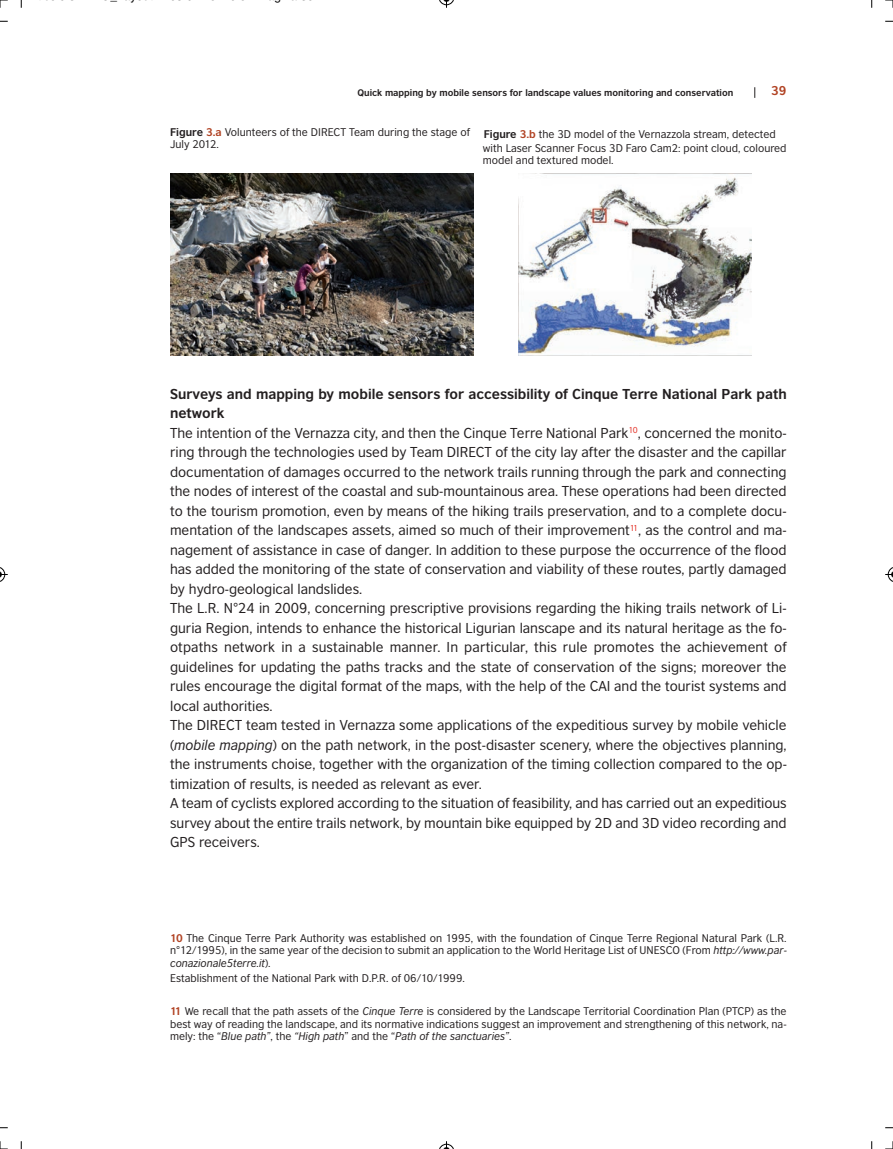
<style>
.page{position:relative;width:893px;height:1149px;background:#fff}
.page>*{position:absolute;margin:0;border:0;box-sizing:border-box;transform-origin:0 0}
.t1{font:13.5px/19.5px "British Council Sans";color:#231f20}
.t2{font:700 12px "British Council Sans";color:#b14324}
.t3{font:12px "Helvetica";color:#000}
.t4{font:10.5px/12.6px "British Council Sans";color:#231f20}
.t5{font:700 9px "British Council Sans";color:#231f20}
.s1{font-weight:700}
.s2{font-weight:700;color:#b14324}
.s3{font-style:italic}
</style>
<div class="page">
<img style="left:170px;top:173px;width:303px;height:182px">
<img style="left:518px;top:173px;width:234px;height:182px">
<svg style="left:0;top:0;width:8px;height:8px"></svg>
<svg style="left:885px;top:0;width:8px;height:8px"></svg>
<svg style="left:0;top:1141px;width:8px;height:8px"></svg>
<svg style="left:885px;top:1141px;width:8px;height:8px"></svg>
<svg style="left:439px;top:0;width:15px;height:8px"></svg>
<svg style="left:439px;top:1141px;width:15px;height:7px"></svg>
<svg style="left:0;top:567px;width:8px;height:15px"></svg>
<svg style="left:885px;top:567px;width:8px;height:15px"></svg>
<p class="t3" style="left:110px;top:-8px;width:8px">_</p>
<p class="t5" style="left:357px;top:89px;width:377px">Quick mapping by mobile sensors for landscape values monitoring and conservation</p>
<p class="t2" style="left:771px;top:86px;width:17px">39</p>
<p class="t4" style="left:170px;top:126px;width:302px"><span class="s1">Figure</span> <span class="s2">3.a</span> Volunteers of the DIRECT Team during the stage of<br>July 2012.</p>
<p class="t4" style="left:483px;top:128px;width:305px;line-height:14px"><span class="s1">Figure</span> <span class="s2">3.b</span> the 3D model of the Vernazzola stream, detected with Laser Scanner Focus 3D Faro Cam2: point cloud, coloured</p>
<p class="t4" style="left:483px;top:155px;width:132px">model and textured model.</p>
<p class="t1" style="left:170px;top:385px;width:618px"><span class="s1">Surveys and mapping by mobile sensors for accessibility of Cinque Terre National Park path network<br></span>The intention of the Vernazza city, and then the Cinque Terre National Park<sup>10</sup>, concerned the monito&shy;ring through the technologies used by Team DIRECT of the city lay after the disaster and the capillar documentation of damages occurred to the network trails running through the park and connecting the nodes of interest of the coastal and sub-mountainous area. These operations had been directed to the tourism promotion, even by means of the hiking trails preservation, and to a complete docu&shy;mentation of the landscapes assets, aimed so much of their improvement<sup>11</sup>, as the control and ma&shy;nagement of assistance in case of danger. In addition to these purpose the occurrence of the flood has added the monitoring of the state of conservation and viability of these routes, partly damaged by hydro-geological landslides.<br>The L.R. N°24 in 2009, concerning prescriptive provisions regarding the hiking trails network of Li&shy;guria Region, intends to enhance the historical Ligurian lanscape and its natural heritage as the fo&shy;otpaths network in a sustainable manner. In particular, this rule promotes the achievement of guidelines for updating the paths tracks and the state of conservation of the signs; moreover the rules encourage the digital format of the maps, with the help of the CAI and the tourist systems and local authorities.<br>The DIRECT team tested in Vernazza some applications of the expeditious survey by mobile vehicle (<span class="s3">mobile mapping</span>) on the path network, in the post-disaster scenery, where the objectives planning, the instruments choise, together with the organization of the timing collection compared to the op&shy;timization of results, is needed as relevant as ever.<br>A team of cyclists explored according to the situation of feasibility, and has carried out an expeditious survey about the entire trails network, by mountain bike equipped by 2D and 3D video recording and GPS receivers.</p>
<p class="t4" style="left:170px;top:932px;width:618px;text-align:justify"><span class="s2">10</span> The Cinque Terre Park Authority was established on 1995, with the foundation of Cinque Terre Regional Natural Park (L.R. n°12/1995), in the same year of the decision to submit an application to the World Heritage List of UNESCO (From <span class="s3">http://www.par&shy;conazionale5terre.it</span>).</p>
<p class="t4" style="left:170px;top:972px;width:296px">Establishment of the National Park with D.P.R. of 06/10/1999.</p>
<p class="t4" style="left:170px;top:1005px;width:618px;text-align:justify"><span class="s2">11</span> We recall that the path assets of the <span class="s3">Cinque Terre</span> is considered by the Landscape Territorial Coordination Plan (PTCP) as the best way of reading the landscape, and its normative indications suggest an improvement and strengthening of this network, na&shy;mely: the “<span class="s3">Blue path”</span>, the <span class="s3">“High path</span>” and the “<span class="s3">Path of the sanctuaries”</span>.</p>
</div>
